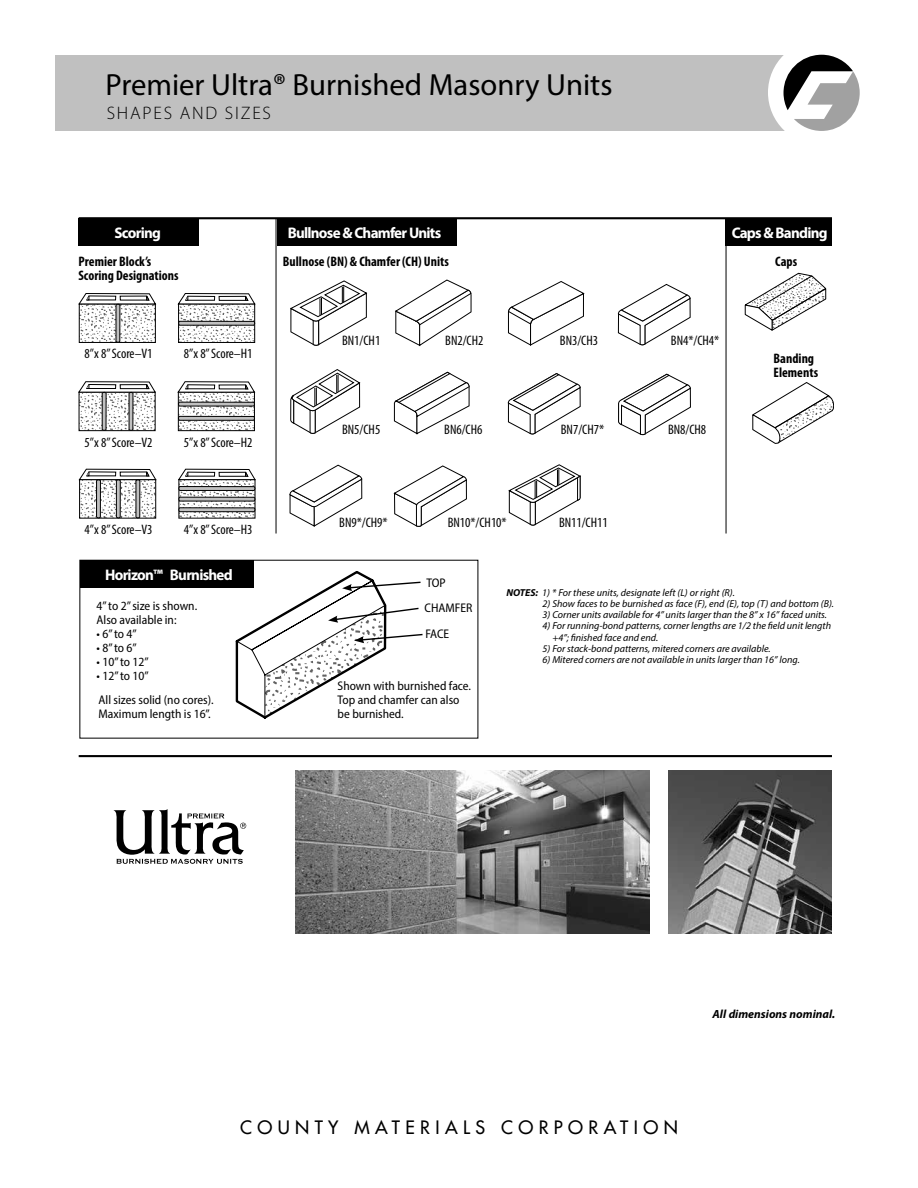
<style>
.page{position:relative;width:918px;height:1188px;background:#fff}
.page>*{position:absolute;margin:0;border:0;box-sizing:border-box;transform-origin:0 0}
.t1{font:30.75px "Myriad Pro";color:#000}
.t2{font:300 18.15px "Myriad Pro";letter-spacing:.1em;color:#000}
.t3{font:500 18px "Futura Std";letter-spacing:.3em;color:#000}
.t4{font:700 15.3px "Myriad Pro";letter-spacing:-.05em;color:#fff}
.t5{font:condensed 13.8px "Myriad Pro";color:#000}
.t6{font:700 condensed 13.8px/13.4px "Myriad Pro";color:#000}
.t7{font:semi-condensed 12.6px/14px "Myriad Pro";color:#000}
.t8{font:italic 700 11.85px "Myriad Pro";color:#000}
.t9{font:italic 10.05px/11.1px "Myriad Pro";color:#000}
.s1{font-weight:700}
</style>
<div class="page">
<div style="left:55px;top:55px;width:742px;height:76px;background:#c0c0c0"></div>
<svg style="left:768px;top:54px;width:92px;height:77px"></svg>
<hr style="left:79px;top:217px;width:753px;height:2px;background:#000">
<hr style="left:79px;top:755px;width:753px;height:2px;background:#000">
<svg style="left:395px;top:280px;width:77px;height:66px"></svg>
<svg style="left:508px;top:281px;width:77px;height:65px"></svg>
<svg style="left:618px;top:284px;width:73px;height:62px"></svg>
<svg style="left:394px;top:465px;width:73px;height:62px"></svg>
<svg style="left:289px;top:465px;width:73px;height:62px"></svg>
<svg style="left:394px;top:372px;width:76px;height:62px"></svg>
<svg style="left:508px;top:373px;width:73px;height:62px"></svg>
<svg style="left:618px;top:374px;width:73px;height:61px"></svg>
<svg style="left:290px;top:280px;width:77px;height:66px"></svg>
<svg style="left:180px;top:306px;width:73px;height:35px"></svg>
<div style="left:178px;top:304px;width:77px;height:39px;border:1px solid #000"></div>
<svg style="left:178px;top:321px;width:78px;height:5px"></svg>
<svg style="left:180px;top:394px;width:73px;height:35px"></svg>
<div style="left:178px;top:392px;width:77px;height:39px;border:1px solid #000"></div>
<svg style="left:181px;top:481px;width:72px;height:35px"></svg>
<svg style="left:752px;top:382px;width:82px;height:62px"></svg>
<svg style="left:744px;top:273px;width:83px;height:58px"></svg>
<svg style="left:177px;top:402px;width:78px;height:5px"></svg>
<svg style="left:177px;top:416px;width:78px;height:5px"></svg>
<svg style="left:178px;top:486px;width:78px;height:5px"></svg>
<svg style="left:178px;top:497px;width:78px;height:15px"></svg>
<svg style="left:290px;top:369px;width:70px;height:65px"></svg>
<svg style="left:509px;top:464px;width:72px;height:62px"></svg>
<svg style="left:178px;top:293px;width:78px;height:12px"></svg>
<svg style="left:78px;top:293px;width:78px;height:139px"></svg>
<svg style="left:178px;top:381px;width:77px;height:12px"></svg>
<svg style="left:79px;top:469px;width:78px;height:50px"></svg>
<svg style="left:178px;top:469px;width:78px;height:11px"></svg>
<div style="left:79px;top:218px;width:120px;height:28px;background:#000"></div>
<div style="left:277px;top:218px;width:179px;height:28px;background:#000"></div>
<div style="left:725px;top:218px;width:107px;height:28px;background:#000"></div>
<hr style="left:276px;top:218px;width:1px;height:316px;background:#000">
<hr style="left:726px;top:218px;width:1px;height:316px;background:#000">
<svg style="left:114px;top:809px;width:132px;height:55px"></svg>
<div style="left:80px;top:560px;width:173px;height:28px;background:#000"></div>
<svg style="left:236px;top:571px;width:187px;height:148px"></svg>
<img style="left:296px;top:771px;width:353px;height:162px">
<img style="left:668px;top:771px;width:163px;height:162px">
<h1 class="t1" style="left:106px;top:66px;width:509px">Premier Ultra® Burnished Masonry Units</h1>
<h2 class="t2" style="left:107px;top:103px;width:166px">SHAPES AND SIZES</h2>
<h3 class="t4" style="left:114px;top:223px;width:48px">Scoring</h3>
<h3 class="t4" style="left:288px;top:223px;width:155px">Bullnose &amp; Chamfer Units</h3>
<h3 class="t4" style="left:732px;top:223px;width:97px">Caps &amp; Banding</h3>
<h3 class="t6" style="left:283px;top:255px;width:167px">Bullnose (BN) &amp; Chamfer (CH) Units</h3>
<h3 class="t6" style="left:79px;top:255px;width:102px">Premier Block’s<br>Scoring Designations</h3>
<h3 class="t6" style="left:775px;top:255px;width:23px">Caps</h3>
<h3 class="t5" style="left:85px;top:346px;width:69px">8”x 8” Score–V1</h3>
<h3 class="t5" style="left:85px;top:435px;width:69px">5”x 8” Score–V2</h3>
<h3 class="t5" style="left:184px;top:346px;width:70px">8”x 8” Score–H1</h3>
<h3 class="t5" style="left:184px;top:435px;width:70px">5”x 8” Score–H2</h3>
<h3 class="t5" style="left:85px;top:522px;width:69px">4”x 8” Score–V3</h3>
<h3 class="t5" style="left:184px;top:522px;width:70px">4”x 8” Score–H3</h3>
<h3 class="t4" style="left:105px;top:565px;width:129px">Horizon™ Burnished</h3>
<p class="t7" style="left:97px;top:598px;width:102px">4” to 2” size is shown.<br>Also available in:</p>
<p class="t7" style="left:97px;top:626px;width:42px">• 6” to 4”</p>
<p class="t7" style="left:97px;top:640px;width:42px">• 8” to 6”</p>
<p class="t7" style="left:97px;top:654px;width:54px">• 10” to 12”</p>
<p class="t7" style="left:97px;top:668px;width:54px">• 12” to 10”</p>
<p class="t7" style="left:99px;top:692px;width:117px">All sizes solid (no cores).<br>Maximum length is 16”.</p>
<h3 class="t5" style="left:342px;top:333px;width:40px">BN1/CH1</h3>
<h3 class="t5" style="left:342px;top:422px;width:40px">BN5/CH5</h3>
<h3 class="t5" style="left:445px;top:333px;width:40px">BN2/CH2</h3>
<h3 class="t5" style="left:560px;top:333px;width:40px">BN3/CH3</h3>
<h3 class="t5" style="left:671px;top:333px;width:50px">BN4*/CH4*</h3>
<h3 class="t5" style="left:444px;top:422px;width:40px">BN6/CH6</h3>
<h3 class="t5" style="left:561px;top:422px;width:45px">BN7/CH7*</h3>
<h3 class="t5" style="left:668px;top:422px;width:40px">BN8/CH8</h3>
<h3 class="t5" style="left:339px;top:515px;width:50px">BN9*/CH9*</h3>
<h3 class="t5" style="left:448px;top:515px;width:61px">BN10*/CH10*</h3>
<h3 class="t5" style="left:559px;top:515px;width:50px">BN11/CH11</h3>
<h3 class="t6" style="left:774px;top:352px;width:46px">Banding<br>Elements</h3>
<p class="t7" style="left:425px;top:570px;width:49px;line-height:25.3px">TOP<br>CHAMFER<br>FACE</p>
<p class="t7" style="left:338px;top:679px;width:135px">Shown with burnished face.<br>Top and chamfer can also be burnished.</p>
<p class="t9" style="left:506px;top:587px;width:230px"><span class="s1">NOTES:</span> 1) * For these units, designate left (L) or right (R).</p>
<p class="t9" style="left:543px;top:598px;width:293px">2) Show faces to be burnished as face (F), end (E), top (T) and bottom (B).</p>
<p class="t9" style="left:543px;top:609px;width:286px">3) Corner units available for 4” units larger than the 8” x 16” faced units.</p>
<p class="t9" style="left:552px;top:620px;width:280px;text-indent:-10px">4) For running-bond patterns, corner lengths are 1/2 the field unit length +4”; finished face and end.</p>
<p class="t9" style="left:543px;top:643px;width:230px">5) For stack-bond patterns, mitered corners are available.</p>
<p class="t9" style="left:543px;top:654px;width:259px">6) Mitered corners are not available in units larger than 16” long.</p>
<p class="t8" style="left:713px;top:1006px;width:124px">All dimensions nominal.</p>
<h3 class="t3" style="left:240px;top:1116px;width:439px">COUNTY MATERIALS CORPORATION</h3>
</div>
